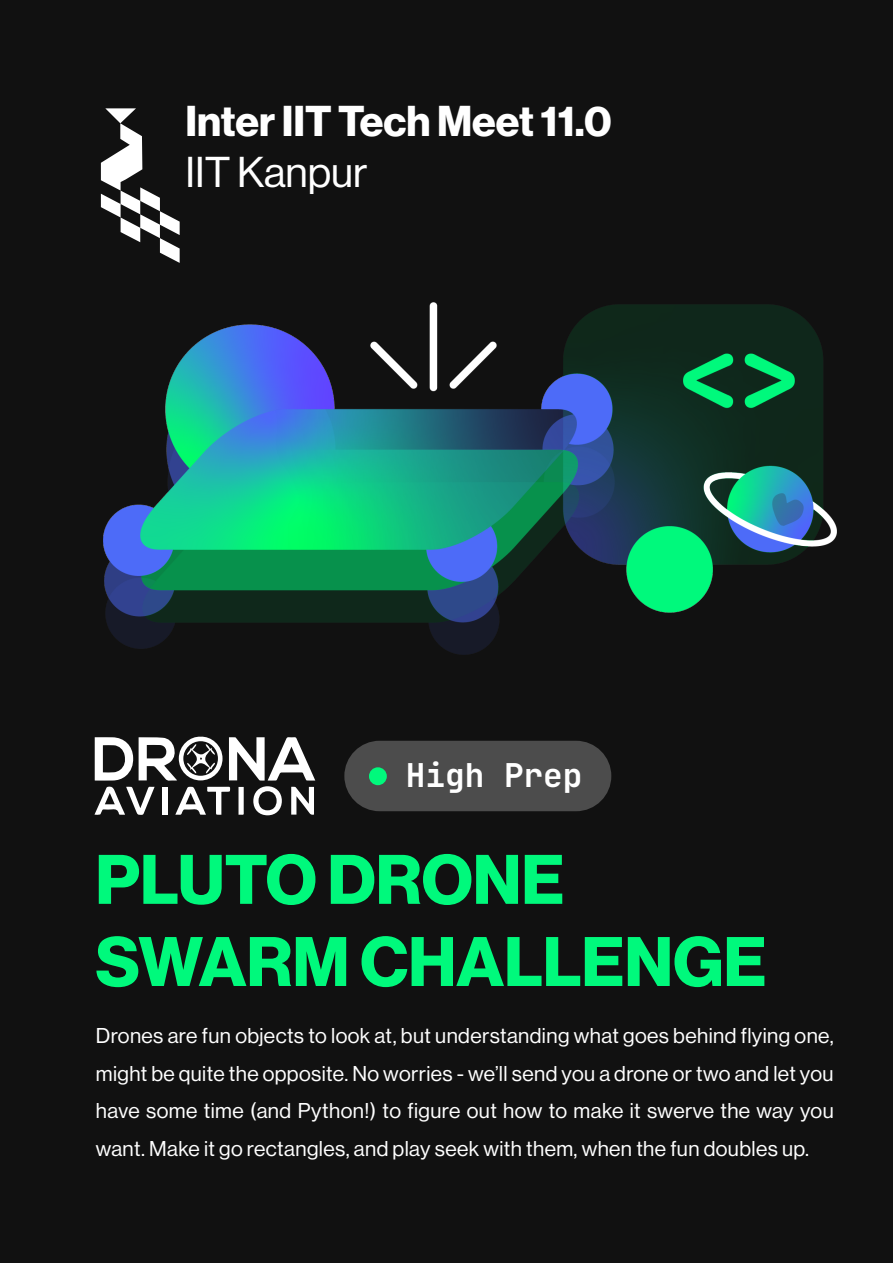
<style>
.page{position:relative;width:893px;height:1263px;background:#111}
.page>*{position:absolute;margin:0;border:0;box-sizing:border-box;transform-origin:0 0}
.t1{font:700 68.4px/82.2px "Neue Haas Display";color:#00f97c}
.t2{font:700 42.3px "Neue Haas Display";color:#fff}
.t3{font:42.3px "Neue Haas Display";color:#fff}
.t4{font:32.7px "Jet Brains Mono";color:#fff}
.t5{font:21px/37.5px "Neue Haas Display";letter-spacing:.02em;color:#fff;text-align:justify}
</style>
<div class="page">
<svg style="left:101px;top:108px;width:79px;height:155px"></svg>
<div style="left:344px;top:741px;width:267px;height:70px;background:#4c4c4c;border-radius:35px"></div>
<div style="left:369px;top:767px;width:18px;height:18px;background:#00f97c;border-radius:50%"></div>
<svg style="left:94px;top:736px;width:221px;height:79px"></svg>
<img style="left:103px;top:303px;width:733px;height:352px">
<h2 class="t2" style="left:186px;top:97px;width:428px">Inter IIT Tech Meet 11.0</h2>
<h2 class="t3" style="left:186px;top:148px;width:184px">IIT Kanpur</h2>
<h3 class="t4" style="left:406px;top:754px;width:178px">High Prep</h3>
<h1 class="t1" style="left:95px;top:840px;width:673px">PLUTO DRONE<br>SWARM CHALLENGE</h1>
<p class="t5" style="left:96px;top:1017px;width:739px">Drones are fun objects to look at, but understanding what goes behind flying one, might be quite the opposite. No worries - we’ll send you a drone or two and let you have some time (and Python!) to figure out how to make it swerve the way you want. Make it go rectangles, and play seek with them, when the fun doubles up.</p>
</div>
